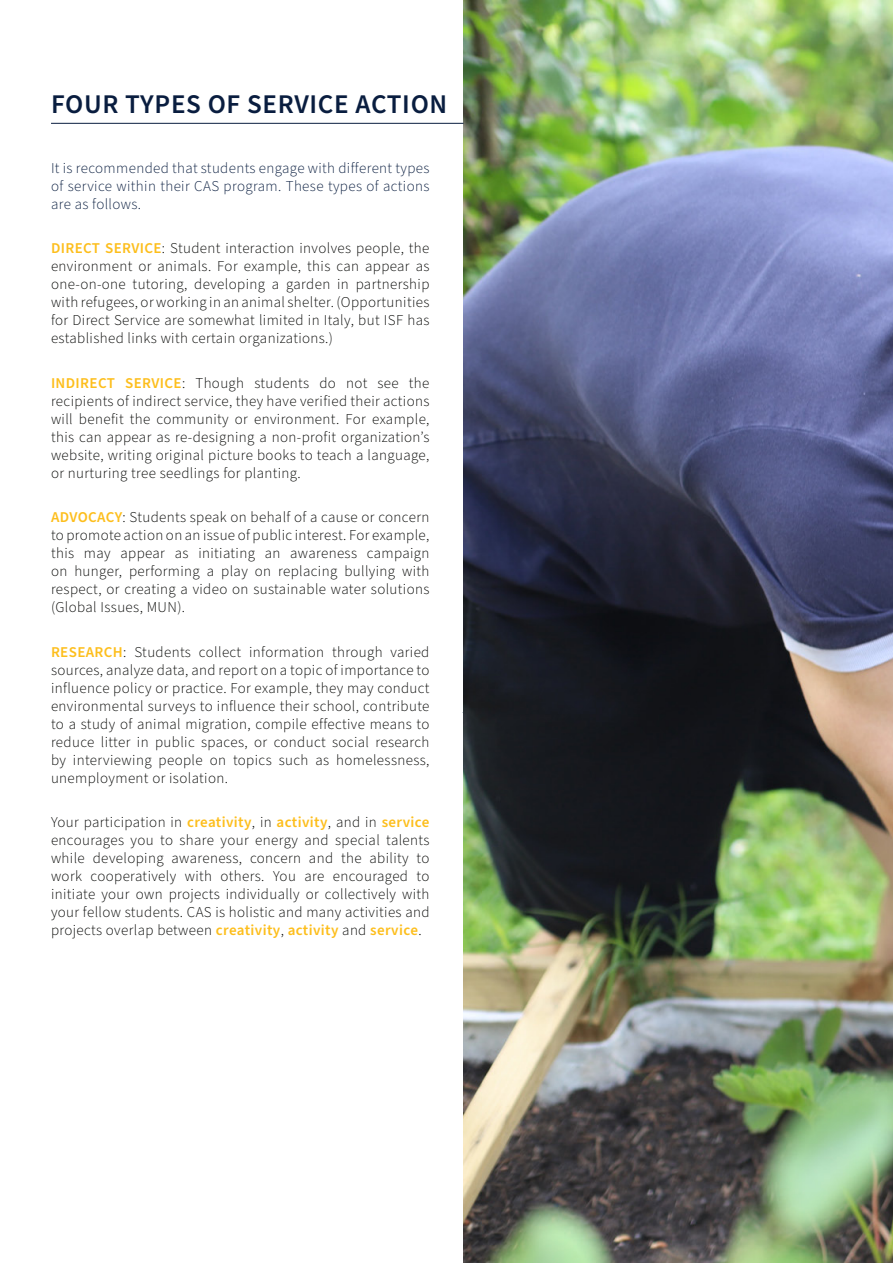
<style>
.page{position:relative;width:893px;height:1263px;background:#fff}
.page>*{position:absolute;margin:0;border:0;box-sizing:border-box;transform-origin:0 0}
.t1{font:600 27px "Source Sans Pro";letter-spacing:.025em;color:#091d3f}
.t2{font:300 15px/18px "Source Sans Pro";letter-spacing:.025em;color:#040503;text-align:justify}
.t3{font:300 15px/18px "Source Sans Pro";letter-spacing:.025em;color:#091d3f;text-align:justify}
.s1{font-weight:600;color:#fdbe1c}
</style>
<div class="page">
<img style="left:463px;top:0;width:430px;height:1263px">
<hr style="left:51px;top:123px;width:412px;height:1px;background:#091d3f">
<p class="t1" style="left:51px;top:86px;width:398px">FOUR TYPES OF SERVICE ACTION</p>
<p class="t3" style="left:51px;top:159px;width:380px">It is recommended that students engage with different types of service within their CAS program. These types of actions are as follows.</p>
<p class="t2" style="left:51px;top:240px;width:380px"><span class="s1">DIRECT SERVICE</span>: Student interaction involves people, the environment or animals. For example, this can appear as one-on-one tutoring, developing a garden in partnership with refugees, or working in an animal shelter. (Opportunities for Direct Service are somewhat limited in Italy, but ISF has established links with certain organizations.)</p>
<p class="t2" style="left:51px;top:374px;width:380px"><span class="s1">INDIRECT SERVICE</span>: Though students do not see the recipients of indirect service, they have verified their actions will benefit the community or environment. For example, this can appear as re-designing a non-profit organization’s website, writing original picture books to teach a language, or nurturing tree seedlings for planting.</p>
<p class="t2" style="left:51px;top:509px;width:380px"><span class="s1">ADVOCACY</span>: Students speak on behalf of a cause or concern to promote action on an issue of public interest. For example, this may appear as initiating an awareness campaign on hunger, performing a play on replacing bullying with respect, or creating a video on sustainable water solutions (Global Issues, MUN).</p>
<p class="t2" style="left:51px;top:643px;width:380px"><span class="s1">RESEARCH</span>: Students collect information through varied sources, analyze data, and report on a topic of importance to influence policy or practice. For example, they may conduct environmental surveys to influence their school, contribute to a study of animal migration, compile effective means to reduce litter in public spaces, or conduct social research by interviewing people on topics such as homelessness, unemployment or isolation.</p>
<p class="t2" style="left:51px;top:814px;width:380px">Your participation in <span class="s1">creativity</span>, in <span class="s1">activity</span>, and in <span class="s1">service </span>encourages you to share your energy and special talents while developing awareness, concern and the ability to work cooperatively with others. You are encouraged to initiate your own projects individually or collectively with your fellow students. CAS is holistic and many activities and projects overlap between <span class="s1">creativity</span>, <span class="s1">activity</span> and <span class="s1">service</span>.</p>
</div>
